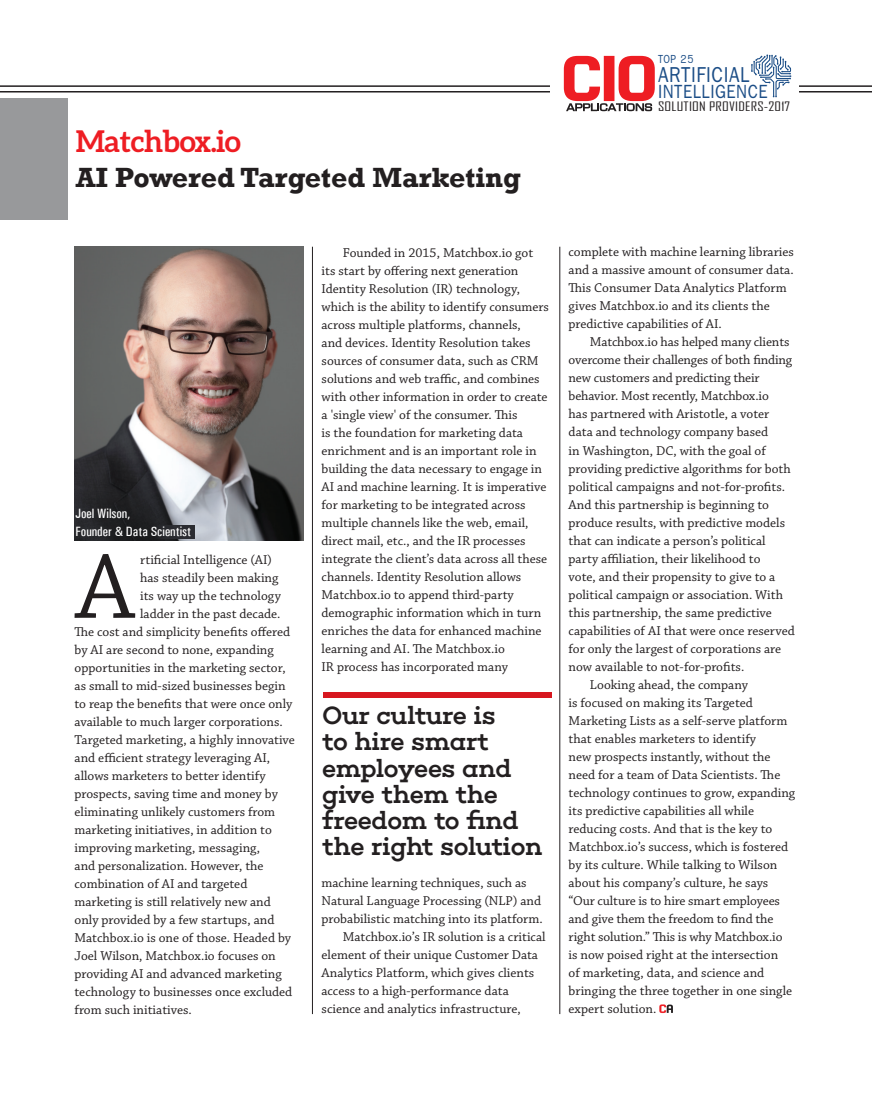
<style>
.page{position:relative;width:872px;height:1106px;background:#fff}
.page>*{position:absolute;margin:0;border:0;box-sizing:border-box;transform-origin:0 0}
.t1{font:96.6px "Chaparral Pro";color:#231f20}
.t2{font:33.15px "Freesia UPC";letter-spacing:.02em;color:#1b4d86;scale:.86 1}
.t3{font:700 30px "Aleo";letter-spacing:-.02em;color:#ee1d23}
.t4{font:29.25px "Freesia UPC";letter-spacing:.02em;color:#1b4d86;scale:.86 1}
.t5{font:700 28.5px "Rockwell";color:#231f20}
.t6{font:25.5px/26.2px "Choplin Medium DEMO";letter-spacing:-.02em;color:#231f20}
.t7{font:17.85px "Freesia UPC";color:#1b4d86;scale:.86 1}
.t8{font:13.5px/18px "Chaparral Pro";color:#231f20}
.t9{font:500 condensed 13.5px/18px "Univers";color:#fff}
.t10{font:12.45px "Agency FB";letter-spacing:.015em;color:#231f20;scale:1.21 1}
</style>
<div class="page">
<hr style="left:0;top:85px;width:872px;height:2px;background:#231f20">
<hr style="left:0;top:91px;width:872px;height:1px;background:#231f20">
<svg style="left:659px;top:1004px;width:14px;height:9px"></svg>
<div style="left:323px;top:692px;width:228px;height:6px;background:#d7171f"></div>
<div style="left:0;top:99px;width:68px;height:121px;background:#98999b"></div>
<img style="left:75px;top:247px;width:229px;height:294px">
<svg style="left:126px;top:525px;width:68px;height:14px"></svg>
<div style="left:554px;top:46px;width:244px;height:72px;background:#fff"></div>
<svg style="left:564px;top:56px;width:91px;height:55px"></svg>
<svg style="left:751px;top:54px;width:40px;height:43px"></svg>
<hr style="left:559px;top:247px;width:1px;height:767px;background:#231f20">
<hr style="left:312px;top:247px;width:1px;height:767px;background:#231f20">
<h3 class="t3" style="left:76px;top:124px;width:167px">Matchbox.io</h3>
<h3 class="t5" style="left:76px;top:160px;width:446px">AI Powered Targeted Marketing</h3>
<h3 class="t7" style="left:658px;top:47px;width:43px">TOP 25</h3>
<h2 class="t2" style="left:658px;top:51px;width:108px">ARTIFICIAL</h2>
<h3 class="t4" style="left:658px;top:71px;width:129px">INTELLIGENCE</h3>
<p class="t10" style="left:658px;top:99px;width:111px">SOLUTION PROVIDERS-2017</p>
<p class="t9" style="left:75px;top:504px;width:117px">Joel Wilson,<br>Founder &amp; Data Scientist</p>
<h1 class="t1" style="left:76px;top:533px;width:60px">A</h1>
<p class="t8" style="left:140px;top:551px;width:133px">rtificial Intelligence (AI)</p>
<p class="t8" style="left:140px;top:569px;width:140px">has steadily been making</p>
<p class="t8" style="left:140px;top:587px;width:142px">its way up the technology</p>
<p class="t8" style="left:140px;top:605px;width:142px">ladder in the past decade.</p>
<p class="t8" style="left:75px;top:623px;width:217px">The cost and simplicity benefits offered</p>
<p class="t8" style="left:75px;top:641px;width:201px">by AI are second to none, expanding</p>
<p class="t8" style="left:75px;top:659px;width:213px">opportunities in the marketing sector,</p>
<p class="t8" style="left:75px;top:677px;width:213px">as small to mid-sized businesses begin</p>
<p class="t8" style="left:75px;top:695px;width:219px">to reap the benefits that were once only</p>
<p class="t8" style="left:75px;top:713px;width:210px">available to much larger corporations.</p>
<p class="t8" style="left:75px;top:731px;width:222px">Targeted marketing, a highly innovative</p>
<p class="t8" style="left:75px;top:749px;width:197px">and efficient strategy leveraging AI,</p>
<p class="t8" style="left:75px;top:767px;width:193px">allows marketers to better identify</p>
<p class="t8" style="left:75px;top:785px;width:205px">prospects, saving time and money by</p>
<p class="t8" style="left:75px;top:803px;width:202px">eliminating unlikely customers from</p>
<p class="t8" style="left:75px;top:821px;width:199px">marketing initiatives, in addition to</p>
<p class="t8" style="left:75px;top:839px;width:187px">improving marketing, messaging,</p>
<p class="t8" style="left:75px;top:857px;width:191px">and personalization. However, the</p>
<p class="t8" style="left:75px;top:875px;width:174px">combination of AI and targeted</p>
<p class="t8" style="left:75px;top:893px;width:198px">marketing is still relatively new and</p>
<p class="t8" style="left:75px;top:911px;width:201px">only provided by a few startups, and</p>
<p class="t8" style="left:75px;top:929px;width:218px">Matchbox.io is one of those. Headed by</p>
<p class="t8" style="left:75px;top:947px;width:203px">Joel Wilson, Matchbox.io focuses on</p>
<p class="t8" style="left:75px;top:965px;width:209px">providing AI and advanced marketing</p>
<p class="t8" style="left:75px;top:983px;width:219px">technology to businesses once excluded</p>
<p class="t8" style="left:75px;top:1001px;width:119px">from such initiatives.</p>
<p class="t8" style="left:321px;top:244px;width:229px;text-indent:21px">Founded in 2015, Matchbox.io got its start by offering next generation Identity Resolution (IR) technology, which is the ability to identify consumers across multiple platforms, channels,<br>and devices. Identity Resolution takes sources of consumer data, such as CRM solutions and web traffic, and combines with other information in order to create a 'single view' of the consumer. This<br>is the foundation for marketing data enrichment and is an important role in building the data necessary to engage in AI and machine learning. It is imperative for marketing to be integrated across multiple channels like the web, email, direct mail, etc., and the IR processes integrate the client’s data across all these channels. Identity Resolution allows Matchbox.io to append third-party demographic information which in turn enriches the data for enhanced machine learning and AI. The Matchbox.io<br>IR process has incorporated many</p>
<h3 class="t6" style="left:322px;top:703px;width:222px">Our culture is<br>to hire smart employees and give them the freedom to find the right solution</h3>
<p class="t8" style="left:321px;top:874px;width:206px">machine learning techniques, such as</p>
<p class="t8" style="left:321px;top:892px;width:221px">Natural Language Processing (NLP) and</p>
<p class="t8" style="left:321px;top:910px;width:223px">probabilistic matching into its platform.</p>
<p class="t8" style="left:343px;top:928px;width:204px">Matchbox.io’s IR solution is a critical</p>
<p class="t8" style="left:321px;top:946px;width:218px">element of their unique Customer Data</p>
<p class="t8" style="left:321px;top:964px;width:214px">Analytics Platform, which gives clients</p>
<p class="t8" style="left:321px;top:982px;width:189px">access to a high-performance data</p>
<p class="t8" style="left:321px;top:1000px;width:201px">science and analytics infrastructure,</p>
<p class="t8" style="left:568px;top:244px;width:227px">complete with machine learning libraries and a massive amount of consumer data.<br>This Consumer Data Analytics Platform gives Matchbox.io and its clients the predictive capabilities of AI.</p>
<p class="t8" style="left:590px;top:334px;width:201px">Matchbox.io has helped many clients</p>
<p class="t8" style="left:568px;top:352px;width:225px">overcome their challenges of both finding</p>
<p class="t8" style="left:568px;top:370px;width:193px">new customers and predicting their</p>
<p class="t8" style="left:568px;top:388px;width:202px">behavior. Most recently, Matchbox.io</p>
<p class="t8" style="left:568px;top:406px;width:202px">has partnered with Aristotle, a voter</p>
<p class="t8" style="left:568px;top:424px;width:201px">data and technology company based</p>
<p class="t8" style="left:568px;top:442px;width:199px">in Washington, DC, with the goal of</p>
<p class="t8" style="left:568px;top:460px;width:224px">providing predictive algorithms for both</p>
<p class="t8" style="left:568px;top:478px;width:218px">political campaigns and not-for-profits.</p>
<p class="t8" style="left:568px;top:496px;width:202px">And this partnership is beginning to</p>
<p class="t8" style="left:568px;top:514px;width:218px">produce results, with predictive models</p>
<p class="t8" style="left:568px;top:532px;width:198px">that can indicate a person’s political</p>
<p class="t8" style="left:568px;top:550px;width:193px">party affiliation, their likelihood to</p>
<p class="t8" style="left:568px;top:568px;width:208px">vote, and their propensity to give to a</p>
<p class="t8" style="left:568px;top:586px;width:216px">political campaign or association. With</p>
<p class="t8" style="left:568px;top:604px;width:205px">this partnership, the same predictive</p>
<p class="t8" style="left:568px;top:622px;width:228px">capabilities of AI that were once reserved</p>
<p class="t8" style="left:568px;top:640px;width:214px">for only the largest of corporations are</p>
<p class="t8" style="left:568px;top:658px;width:177px">now available to not-for-profits.</p>
<p class="t8" style="left:590px;top:676px;width:160px">Looking ahead, the company</p>
<p class="t8" style="left:568px;top:694px;width:186px">is focused on making its Targeted</p>
<p class="t8" style="left:568px;top:712px;width:220px">Marketing Lists as a self-serve platform</p>
<p class="t8" style="left:568px;top:729px;width:189px">that enables marketers to identify</p>
<p class="t8" style="left:568px;top:747px;width:203px">new prospects instantly, without the</p>
<p class="t8" style="left:568px;top:765px;width:213px">need for a team of Data Scientists. The</p>
<p class="t8" style="left:568px;top:783px;width:228px">technology continues to grow, expanding</p>
<p class="t8" style="left:568px;top:801px;width:187px">its predictive capabilities all while</p>
<p class="t8" style="left:568px;top:819px;width:205px">reducing costs. And that is the key to</p>
<p class="t8" style="left:568px;top:837px;width:221px">Matchbox.io’s success, which is fostered</p>
<p class="t8" style="left:568px;top:855px;width:210px">by its culture. While talking to Wilson</p>
<p class="t8" style="left:568px;top:873px;width:201px">about his company’s culture, he says</p>
<p class="t8" style="left:568px;top:891px;width:213px">“Our culture is to hire smart employees</p>
<p class="t8" style="left:568px;top:909px;width:206px">and give them the freedom to find the</p>
<p class="t8" style="left:568px;top:927px;width:215px">right solution.” This is why Matchbox.io</p>
<p class="t8" style="left:568px;top:945px;width:211px">is now poised right at the intersection</p>
<p class="t8" style="left:568px;top:963px;width:197px">of marketing, data, and science and</p>
<p class="t8" style="left:568px;top:981px;width:225px">bringing the three together in one single</p>
<p class="t8" style="left:568px;top:999px;width:89px">expert solution.</p>
</div>
